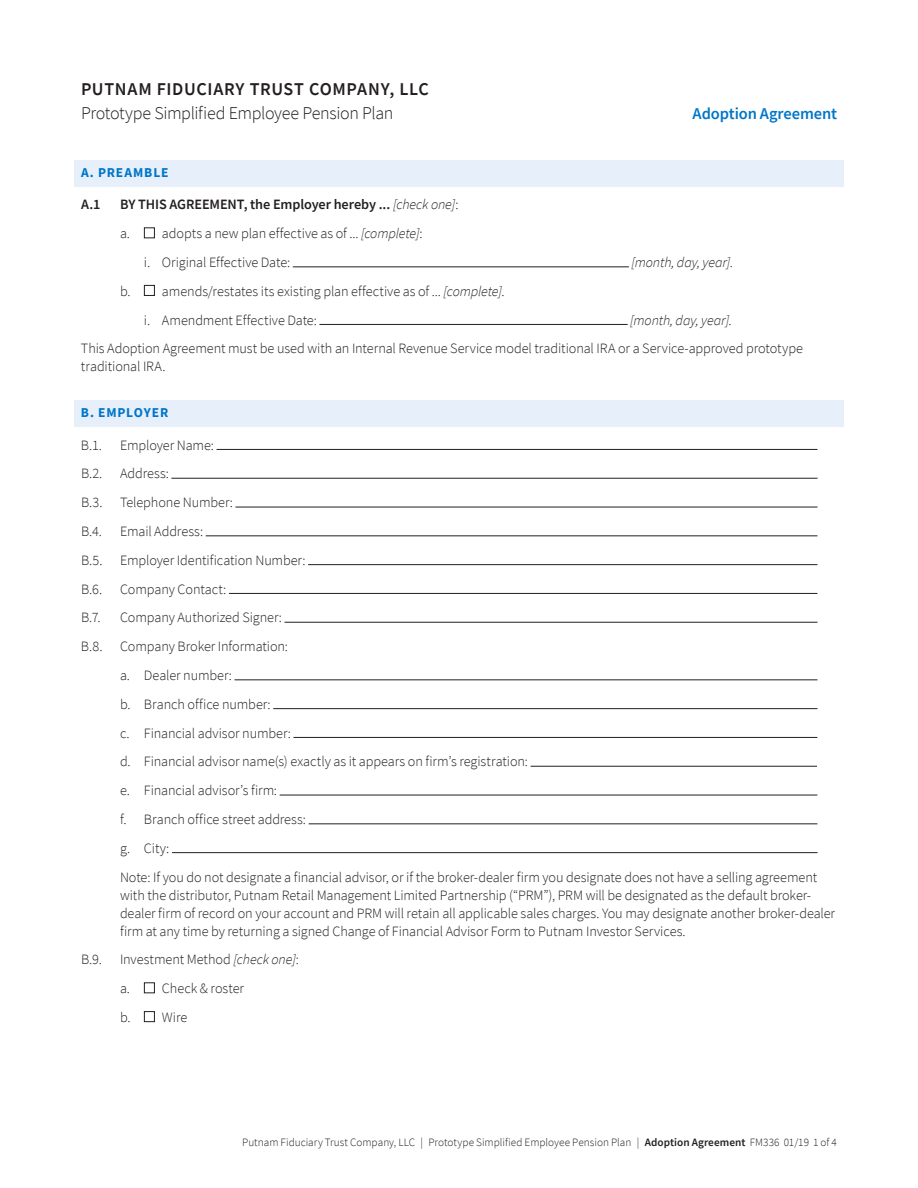
<style>
.page{position:relative;width:918px;height:1188px;background:#fff}
.page>*{position:absolute;margin:0;border:0;box-sizing:border-box;transform-origin:0 0}
.MainHeaders{font:300 18px "Source Sans Pro";letter-spacing:-.02em;color:#231f20}
.MainHeaders-2{font:600 18px "Source Sans Pro";letter-spacing:.035em;color:#231f20}
.MainHeaders-3{font:600 16.5px "Source Sans Pro";letter-spacing:-.01em;color:#0076c8}
.ParagraphLevel1{font:300 14.25px/18px "Source Sans Pro";letter-spacing:-.005em;color:#231f20}
.ParagraphLevel1-2{font:600 14.25px "Source Sans Pro";letter-spacing:-.005em;color:#231f20}
.ParagraphLevel1-3{font:italic 300 14.25px "Source Sans Pro";letter-spacing:-.005em;color:#231f20}
.SubHeaders{font:700 13.5px "Source Sans Pro";letter-spacing:.06em;color:#0076c8}
.t1{font:300 11.25px "Source Sans Pro";color:#231f20}
.s1{font-weight:300;font-style:italic}
.s2{font-weight:300}
.s3{font-style:italic}
.s4{font-style:normal}
.s5{font-weight:600}
</style>
<div class="page">
<div style="left:74px;top:160px;width:770px;height:27px;background:#e7f0fa"></div>
<div style="left:144px;top:227px;width:11px;height:11px;border:1px solid #231f20"></div>
<hr style="left:293px;top:267px;width:336px;height:1px;background:#231f20">
<div style="left:144px;top:285px;width:11px;height:11px;border:1px solid #231f20"></div>
<hr style="left:319px;top:324px;width:309px;height:1px;background:#231f20">
<div style="left:74px;top:400px;width:770px;height:27px;background:#e7f0fa"></div>
<hr style="left:217px;top:449px;width:601px;height:1px;background:#231f20">
<hr style="left:171px;top:478px;width:647px;height:1px;background:#231f20">
<hr style="left:235px;top:507px;width:583px;height:1px;background:#231f20">
<hr style="left:206px;top:536px;width:612px;height:1px;background:#231f20">
<hr style="left:308px;top:564px;width:510px;height:1px;background:#231f20">
<hr style="left:229px;top:593px;width:588px;height:1px;background:#231f20">
<hr style="left:285px;top:622px;width:533px;height:1px;background:#231f20">
<hr style="left:234px;top:680px;width:583px;height:1px;background:#231f20">
<hr style="left:273px;top:708px;width:545px;height:1px;background:#231f20">
<hr style="left:293px;top:737px;width:524px;height:1px;background:#231f20">
<hr style="left:531px;top:766px;width:286px;height:1px;background:#231f20">
<hr style="left:280px;top:795px;width:537px;height:1px;background:#231f20">
<hr style="left:309px;top:824px;width:508px;height:1px;background:#231f20">
<hr style="left:172px;top:852px;width:646px;height:1px;background:#231f20">
<div style="left:144px;top:982px;width:11px;height:11px;border:1px solid #231f20"></div>
<div style="left:144px;top:1011px;width:11px;height:11px;border:1px solid #231f20"></div>
<p class="MainHeaders-2" style="left:81px;top:77px;width:349px">PUTNAM FIDUCIARY TRUST COMPANY, LLC</p>
<p class="MainHeaders" style="left:81px;top:101px;width:314px">Prototype Simplified Employee Pension Plan</p>
<p class="MainHeaders-3" style="left:693px;top:102px;width:146px">Adoption Agreement</p>
<p class="SubHeaders" style="left:81px;top:163px;width:89px">A. PREAMBLE</p>
<p class="ParagraphLevel1-2" style="left:81px;top:195px;width:21px">A.1</p>
<p class="ParagraphLevel1-2" style="left:120px;top:195px;width:340px">BY THIS AGREEMENT, the Employer hereby ... <span class="s1">[check one]</span><span class="s2">:</span></p>
<p class="ParagraphLevel1" style="left:120px;top:225px;width:304px">a. adopts a new plan effective as of ... <span class="s3">[complete]</span>:</p>
<p class="ParagraphLevel1" style="left:144px;top:253px;width:148px">i. Original Effective Date:</p>
<p class="ParagraphLevel1-3" style="left:632px;top:254px;width:103px">[month, day, year]<span class="s4">.</span></p>
<p class="ParagraphLevel1" style="left:120px;top:282px;width:386px">b. amends/restates its existing plan effective as of ... <span class="s3">[complete]</span>.</p>
<p class="ParagraphLevel1" style="left:144px;top:311px;width:174px">i. Amendment Effective Date:</p>
<p class="ParagraphLevel1-3" style="left:630px;top:311px;width:103px">[month, day, year]<span class="s4">.</span></p>
<p class="ParagraphLevel1" style="left:81px;top:340px;width:724px">This Adoption Agreement must be used with an Internal Revenue Service model traditional IRA or a Service-approved prototype traditional IRA.</p>
<p class="SubHeaders" style="left:81px;top:403px;width:89px">B. EMPLOYER</p>
<p class="ParagraphLevel1" style="left:81px;top:436px;width:22px">B.1.</p>
<p class="ParagraphLevel1" style="left:120px;top:436px;width:95px">Employer Name:</p>
<p class="ParagraphLevel1" style="left:81px;top:465px;width:89px">B.2. Address:</p>
<p class="ParagraphLevel1" style="left:81px;top:494px;width:153px">B.3. Telephone Number:</p>
<p class="ParagraphLevel1" style="left:81px;top:522px;width:22px">B.4.</p>
<p class="ParagraphLevel1" style="left:120px;top:522px;width:85px">Email Address:</p>
<p class="ParagraphLevel1" style="left:81px;top:551px;width:226px">B.5. Employer Identification Number:</p>
<p class="ParagraphLevel1" style="left:81px;top:580px;width:147px">B.6. Company Contact:</p>
<p class="ParagraphLevel1" style="left:81px;top:609px;width:21px">B.7.</p>
<p class="ParagraphLevel1" style="left:120px;top:609px;width:163px">Company Authorized Signer:</p>
<p class="ParagraphLevel1" style="left:81px;top:638px;width:209px">B.8. Company Broker Information:</p>
<p class="ParagraphLevel1" style="left:120px;top:666px;width:113px">a. Dealer number:</p>
<p class="ParagraphLevel1" style="left:120px;top:695px;width:152px">b. Branch office number:</p>
<p class="ParagraphLevel1" style="left:120px;top:724px;width:172px">c. Financial advisor number:</p>
<p class="ParagraphLevel1" style="left:120px;top:753px;width:410px">d. Financial advisor name(s) exactly as it appears on firm’s registration:</p>
<p class="ParagraphLevel1" style="left:120px;top:782px;width:159px">e. Financial advisor’s firm:</p>
<p class="ParagraphLevel1" style="left:120px;top:810px;width:188px">f. Branch office street address:</p>
<p class="ParagraphLevel1" style="left:120px;top:839px;width:51px">g. City:</p>
<p class="ParagraphLevel1" style="left:120px;top:868px;width:717px">Note: If you do not designate a financial advisor, or if the broker-dealer firm you designate does not have a selling agreement with the distributor, Putnam Retail Management Limited Partnership (“PRM”), PRM will be designated as the default broker&shy;dealer firm of record on your account and PRM will retain all applicable sales charges. You may designate another broker-dealer firm at any time by returning a signed Change of Financial Advisor Form to Putnam Investor Services.</p>
<p class="ParagraphLevel1" style="left:81px;top:951px;width:23px">B.9.</p>
<p class="ParagraphLevel1" style="left:120px;top:951px;width:181px">Investment Method <span class="s3">[check one]</span>:</p>
<p class="ParagraphLevel1" style="left:120px;top:980px;width:126px">a. Check &amp; roster</p>
<p class="ParagraphLevel1" style="left:120px;top:1008px;width:69px">b. Wire</p>
<p class="t1" style="left:242px;top:1135px;width:596px">Putnam Fiduciary Trust Company, LLC | Prototype Simplified Employee Pension Plan | <span class="s5">Adoption Agreement</span> FM336 01/19 1 of 4</p>
</div>
